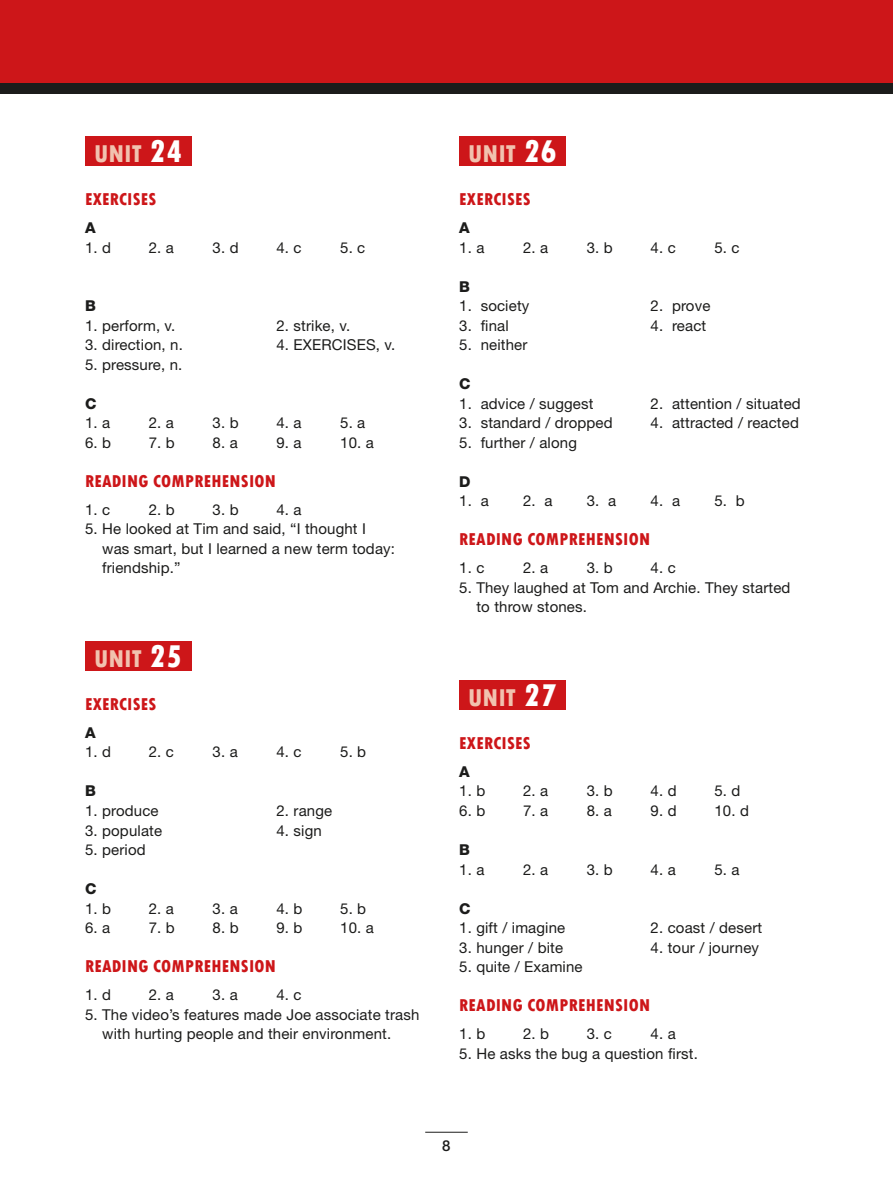
<style>
.page{position:relative;width:893px;height:1183px;background:#fff}
.page>*{position:absolute;margin:0;border:0;box-sizing:border-box;transform-origin:0 0}
.t1{font:800 condensed 25.5px "Tw Cen";color:#f1c2af}
.t2{font:800 condensed 18px "Tw Cen";letter-spacing:.01em;color:#cd1619}
.t3{font:15px/19.5px "Helvetica Neue";letter-spacing:.01em;color:#1c1c1b}
.t4{font:800 15px "Helvetica Neue";color:#1c1c1b}
.t5{font:500 15px "Helvetica Neue";color:#1c1c1b}
.s1{font-size:33px;color:#fff}
</style>
<div class="page">
<div style="left:85px;top:136px;width:106px;height:30px;background:#cd1619"></div>
<div style="left:85px;top:641px;width:106px;height:29px;background:#cd1619"></div>
<div style="left:459px;top:136px;width:107px;height:30px;background:#cd1619"></div>
<div style="left:459px;top:680px;width:107px;height:29px;background:#cd1619"></div>
<div style="left:0;top:0;width:893px;height:88px;background:#cd1619"></div>
<div style="left:0;top:83px;width:893px;height:11px;background:#1c1c1b"></div>
<hr style="left:425px;top:1131px;width:43px;height:1px;background:#1c1c1b">
<h1 class="t1" style="left:94px;top:138px;width:90px">UNIT <span class="s1">24</span></h1>
<p class="t2" style="left:85px;top:188px;width:51px">EXERCISES</p>
<p class="t4" style="left:85px;top:219px;width:12px">A</p>
<p class="t3" style="left:85px;top:237px;width:28px">1. d</p>
<p class="t3" style="left:149px;top:237px;width:27px">2. a</p>
<p class="t3" style="left:213px;top:237px;width:28px">3. d</p>
<p class="t3" style="left:276px;top:237px;width:27px">4. c</p>
<p class="t3" style="left:340px;top:237px;width:27px">5. c</p>
<p class="t4" style="left:85px;top:297px;width:12px">B</p>
<p class="t3" style="left:85px;top:315px;width:92px">1. perform, v.</p>
<p class="t3" style="left:276px;top:315px;width:75px">2. strike, v.</p>
<p class="t3" style="left:85px;top:335px;width:99px">3. direction, n.</p>
<p class="t3" style="left:276px;top:335px;width:120px">4. EXERCISES, v.</p>
<p class="t3" style="left:85px;top:354px;width:99px">5. pressure, n.</p>
<p class="t4" style="left:85px;top:394px;width:13px">C</p>
<p class="t3" style="left:85px;top:413px;width:27px">1. a</p>
<p class="t3" style="left:149px;top:413px;width:27px">2. a</p>
<p class="t3" style="left:213px;top:413px;width:28px">3. b</p>
<p class="t3" style="left:276px;top:413px;width:27px">4. a</p>
<p class="t3" style="left:340px;top:413px;width:27px">5. a</p>
<p class="t3" style="left:85px;top:432px;width:28px">6. b</p>
<p class="t3" style="left:149px;top:432px;width:28px">7. b</p>
<p class="t3" style="left:213px;top:432px;width:27px">8. a</p>
<p class="t3" style="left:276px;top:432px;width:27px">9. a</p>
<p class="t3" style="left:340px;top:432px;width:35px">10. a</p>
<p class="t2" style="left:85px;top:470px;width:192px">READING COMPREHENSION</p>
<p class="t3" style="left:85px;top:499px;width:27px">1. c</p>
<p class="t3" style="left:149px;top:499px;width:28px">2. b</p>
<p class="t3" style="left:213px;top:499px;width:28px">3. b</p>
<p class="t3" style="left:276px;top:499px;width:27px">4. a</p>
<p class="t3" style="left:102px;top:519px;width:294px;text-indent:-17px">5. He looked at Tim and said, “I thought I was smart, but I learned a new term today: friendship.”</p>
<h1 class="t1" style="left:94px;top:643px;width:90px">UNIT <span class="s1">25</span></h1>
<p class="t2" style="left:85px;top:693px;width:51px">EXERCISES</p>
<p class="t4" style="left:85px;top:723px;width:12px">A</p>
<p class="t3" style="left:85px;top:742px;width:28px">1. d</p>
<p class="t3" style="left:149px;top:742px;width:27px">2. c</p>
<p class="t3" style="left:213px;top:742px;width:27px">3. a</p>
<p class="t3" style="left:276px;top:742px;width:27px">4. c</p>
<p class="t3" style="left:340px;top:742px;width:28px">5. b</p>
<p class="t4" style="left:85px;top:782px;width:12px">B</p>
<p class="t3" style="left:85px;top:800px;width:75px">1. produce</p>
<p class="t3" style="left:276px;top:800px;width:57px">2. range</p>
<p class="t3" style="left:85px;top:820px;width:79px">3. populate</p>
<p class="t3" style="left:276px;top:820px;width:47px">4. sign</p>
<p class="t3" style="left:85px;top:839px;width:62px">5. period</p>
<p class="t4" style="left:85px;top:879px;width:13px">C</p>
<p class="t3" style="left:85px;top:898px;width:28px">1. b</p>
<p class="t3" style="left:149px;top:898px;width:27px">2. a</p>
<p class="t3" style="left:213px;top:898px;width:27px">3. a</p>
<p class="t3" style="left:276px;top:898px;width:28px">4. b</p>
<p class="t3" style="left:340px;top:898px;width:28px">5. b</p>
<p class="t3" style="left:85px;top:917px;width:27px">6. a</p>
<p class="t3" style="left:149px;top:917px;width:28px">7. b</p>
<p class="t3" style="left:213px;top:917px;width:28px">8. b</p>
<p class="t3" style="left:276px;top:917px;width:28px">9. b</p>
<p class="t3" style="left:340px;top:917px;width:35px">10. a</p>
<p class="t2" style="left:85px;top:955px;width:192px">READING COMPREHENSION</p>
<p class="t3" style="left:85px;top:984px;width:28px">1. d</p>
<p class="t3" style="left:149px;top:984px;width:27px">2. a</p>
<p class="t3" style="left:213px;top:984px;width:27px">3. a</p>
<p class="t3" style="left:276px;top:984px;width:27px">4. c</p>
<p class="t3" style="left:102px;top:1004px;width:319px;text-indent:-17px">5. The video’s features made Joe associate trash with hurting people and their environment.</p>
<h1 class="t1" style="left:468px;top:138px;width:90px">UNIT <span class="s1">26</span></h1>
<p class="t2" style="left:459px;top:188px;width:51px">EXERCISES</p>
<p class="t4" style="left:459px;top:219px;width:12px">A</p>
<p class="t3" style="left:459px;top:237px;width:27px">1. a</p>
<p class="t3" style="left:523px;top:237px;width:27px">2. a</p>
<p class="t3" style="left:587px;top:237px;width:28px">3. b</p>
<p class="t3" style="left:651px;top:237px;width:27px">4. c</p>
<p class="t3" style="left:714px;top:237px;width:27px">5. c</p>
<p class="t4" style="left:459px;top:277px;width:12px">B</p>
<p class="t3" style="left:459px;top:296px;width:72px">1. society</p>
<p class="t3" style="left:651px;top:296px;width:61px">2. prove</p>
<p class="t3" style="left:459px;top:315px;width:51px">3. final</p>
<p class="t3" style="left:651px;top:315px;width:57px">4. react</p>
<p class="t3" style="left:459px;top:335px;width:70px">5. neither</p>
<p class="t4" style="left:459px;top:375px;width:13px">C</p>
<p class="t3" style="left:459px;top:393px;width:136px">1. advice / suggest</p>
<p class="t3" style="left:651px;top:393px;width:152px">2. attention / situated</p>
<p class="t3" style="left:459px;top:413px;width:155px">3. standard / dropped</p>
<p class="t3" style="left:651px;top:413px;width:150px">4. attracted / reacted</p>
<p class="t3" style="left:459px;top:432px;width:119px">5. further / along</p>
<p class="t4" style="left:459px;top:472px;width:13px">D</p>
<p class="t3" style="left:459px;top:491px;width:31px">1. a</p>
<p class="t3" style="left:523px;top:491px;width:31px">2. a</p>
<p class="t3" style="left:587px;top:491px;width:31px">3. a</p>
<p class="t3" style="left:651px;top:491px;width:31px">4. a</p>
<p class="t3" style="left:714px;top:491px;width:32px">5. b</p>
<p class="t2" style="left:459px;top:528px;width:192px">READING COMPREHENSION</p>
<p class="t3" style="left:459px;top:558px;width:27px">1. c</p>
<p class="t3" style="left:523px;top:558px;width:27px">2. a</p>
<p class="t3" style="left:587px;top:558px;width:28px">3. b</p>
<p class="t3" style="left:651px;top:558px;width:27px">4. c</p>
<p class="t3" style="left:476px;top:577px;width:316px;text-indent:-17px">5. They laughed at Tom and Archie. They started to throw stones.</p>
<h1 class="t1" style="left:468px;top:682px;width:90px">UNIT <span class="s1">27</span></h1>
<p class="t2" style="left:459px;top:732px;width:51px">EXERCISES</p>
<p class="t4" style="left:459px;top:762px;width:12px">A</p>
<p class="t3" style="left:459px;top:781px;width:28px">1. b</p>
<p class="t3" style="left:523px;top:781px;width:27px">2. a</p>
<p class="t3" style="left:587px;top:781px;width:28px">3. b</p>
<p class="t3" style="left:651px;top:781px;width:28px">4. d</p>
<p class="t3" style="left:714px;top:781px;width:28px">5. d</p>
<p class="t3" style="left:459px;top:800px;width:28px">6. b</p>
<p class="t3" style="left:523px;top:800px;width:27px">7. a</p>
<p class="t3" style="left:587px;top:800px;width:27px">8. a</p>
<p class="t3" style="left:651px;top:800px;width:28px">9. d</p>
<p class="t3" style="left:714px;top:800px;width:36px">10. d</p>
<p class="t4" style="left:459px;top:840px;width:12px">B</p>
<p class="t3" style="left:459px;top:859px;width:27px">1. a</p>
<p class="t3" style="left:523px;top:859px;width:27px">2. a</p>
<p class="t3" style="left:587px;top:859px;width:28px">3. b</p>
<p class="t3" style="left:651px;top:859px;width:27px">4. a</p>
<p class="t3" style="left:714px;top:859px;width:27px">5. a</p>
<p class="t4" style="left:459px;top:899px;width:13px">C</p>
<p class="t3" style="left:459px;top:917px;width:108px">1. gift / imagine</p>
<p class="t3" style="left:651px;top:917px;width:113px">2. coast / desert</p>
<p class="t3" style="left:459px;top:937px;width:105px">3. hunger / bite</p>
<p class="t3" style="left:651px;top:937px;width:110px">4. tour / journey</p>
<p class="t3" style="left:459px;top:956px;width:125px">5. quite / Examine</p>
<p class="t2" style="left:459px;top:994px;width:192px">READING COMPREHENSION</p>
<p class="t3" style="left:459px;top:1023px;width:28px">1. b</p>
<p class="t3" style="left:523px;top:1023px;width:28px">2. b</p>
<p class="t3" style="left:587px;top:1023px;width:27px">3. c</p>
<p class="t3" style="left:651px;top:1023px;width:27px">4. a</p>
<p class="t3" style="left:459px;top:1043px;width:240px">5. He asks the bug a question first.</p>
<p class="t5" style="left:442px;top:1135px;width:10px">8</p>
</div>
